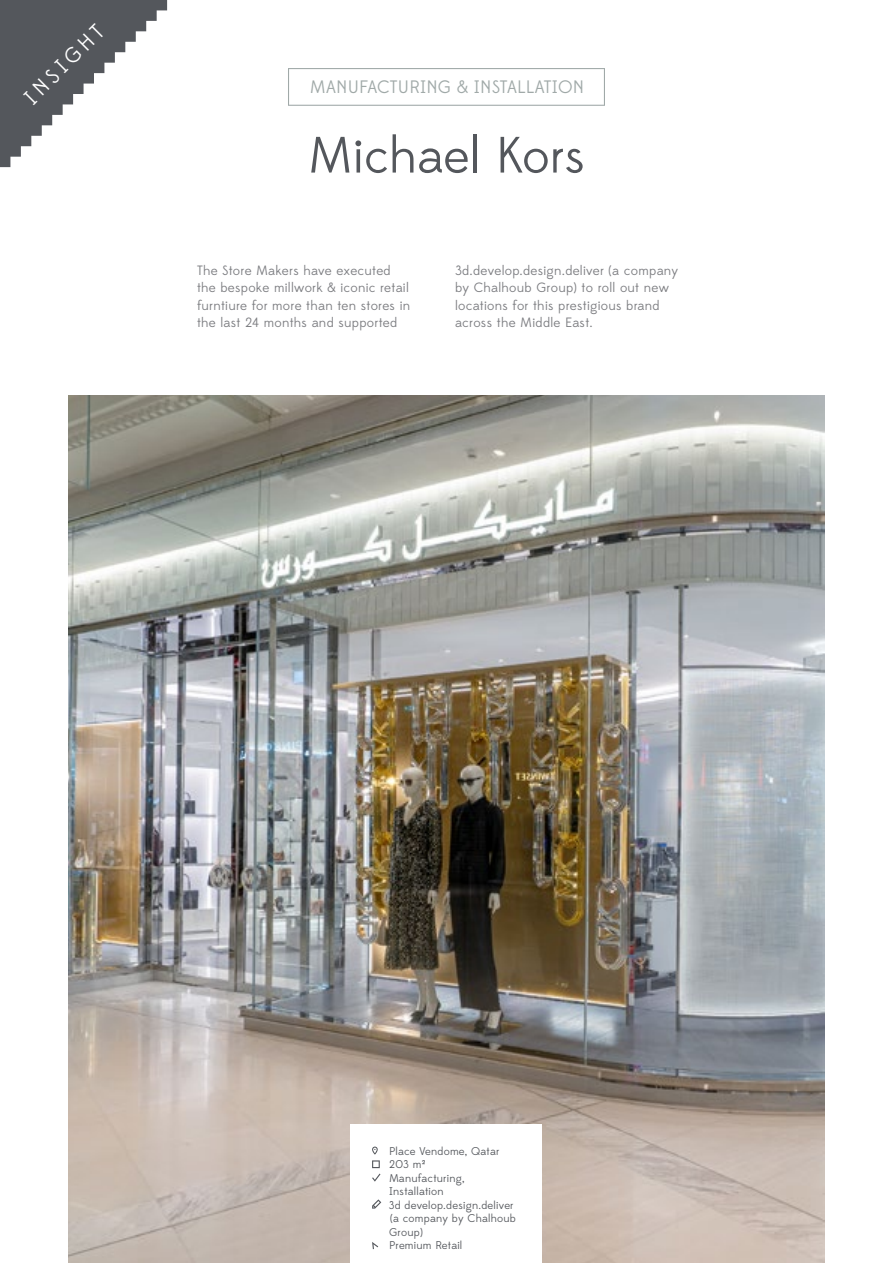
<style>
.page{position:relative;width:893px;height:1263px;background:#fff}
.page>*{position:absolute;margin:0;border:0;box-sizing:border-box;transform-origin:0 0}
.Fact_Box_Headline{font:51px "Edmondsans";color:#54575c}
.Headline__h2{font:21.6px "Edmondsans";color:#fff}
.Copytext{font:18px "Edmondsans";letter-spacing:.01em;color:#a0a9a8}
.Copytext-2{font:13.5px/17.2px "Edmondsans";letter-spacing:.02em;color:#7b7c80}
.Fact_Box_Left_Column{font:11.25px/13.5px "Edmondsans";letter-spacing:.02em;color:#54575c}
</style>
<div class="page">
<svg style="left:0;top:0;width:167px;height:167px"></svg>
<img style="left:68px;top:396px;width:757px;height:867px">
<div style="left:351px;top:1125px;width:191px;height:138px;background:#fff"></div>
<svg style="left:372px;top:1146px;width:6px;height:8px"></svg>
<svg style="left:372px;top:1160px;width:8px;height:21px"></svg>
<svg style="left:372px;top:1199px;width:9px;height:9px"></svg>
<svg style="left:372px;top:1242px;width:6px;height:7px"></svg>
<svg style="left:288px;top:68px;width:317px;height:38px"></svg>
<p class="Headline__h2" style="left:19px;top:92px;width:104px;rotate:-45deg">INSIGHT</p>
<p class="Copytext" style="left:310px;top:77px;width:276px">MANUFACTURING &amp; INSTALLATION</p>
<p class="Fact_Box_Headline" style="left:308px;top:126px;width:279px">Michael Kors</p>
<p class="Copytext-2" style="left:197px;top:262px;width:215px">The Store Makers have executed the bespoke millwork &amp; iconic retail furntiure for more than ten stores in the last 24 months and supported</p>
<p class="Copytext-2" style="left:455px;top:262px;width:225px">3d.develop.design.deliver (a company by Chalhoub Group) to roll out new locations for this prestigious brand across the Middle East.</p>
<p class="Fact_Box_Left_Column" style="left:389px;top:1144px;width:112px">Place Vendome, Qatar</p>
<p class="Fact_Box_Left_Column" style="left:389px;top:1158px;width:38px">203 m²</p>
<p class="Fact_Box_Left_Column" style="left:389px;top:1171px;width:77px">Manufacturing,<br>Installation</p>
<p class="Fact_Box_Left_Column" style="left:389px;top:1198px;width:126px">3d develop.design.deliver</p>
<p class="Fact_Box_Left_Column" style="left:389px;top:1212px;width:128px">(a company by Chalhoub<br>Group)</p>
<p class="Fact_Box_Left_Column" style="left:389px;top:1239px;width:75px">Premium Retail</p>
</div>
